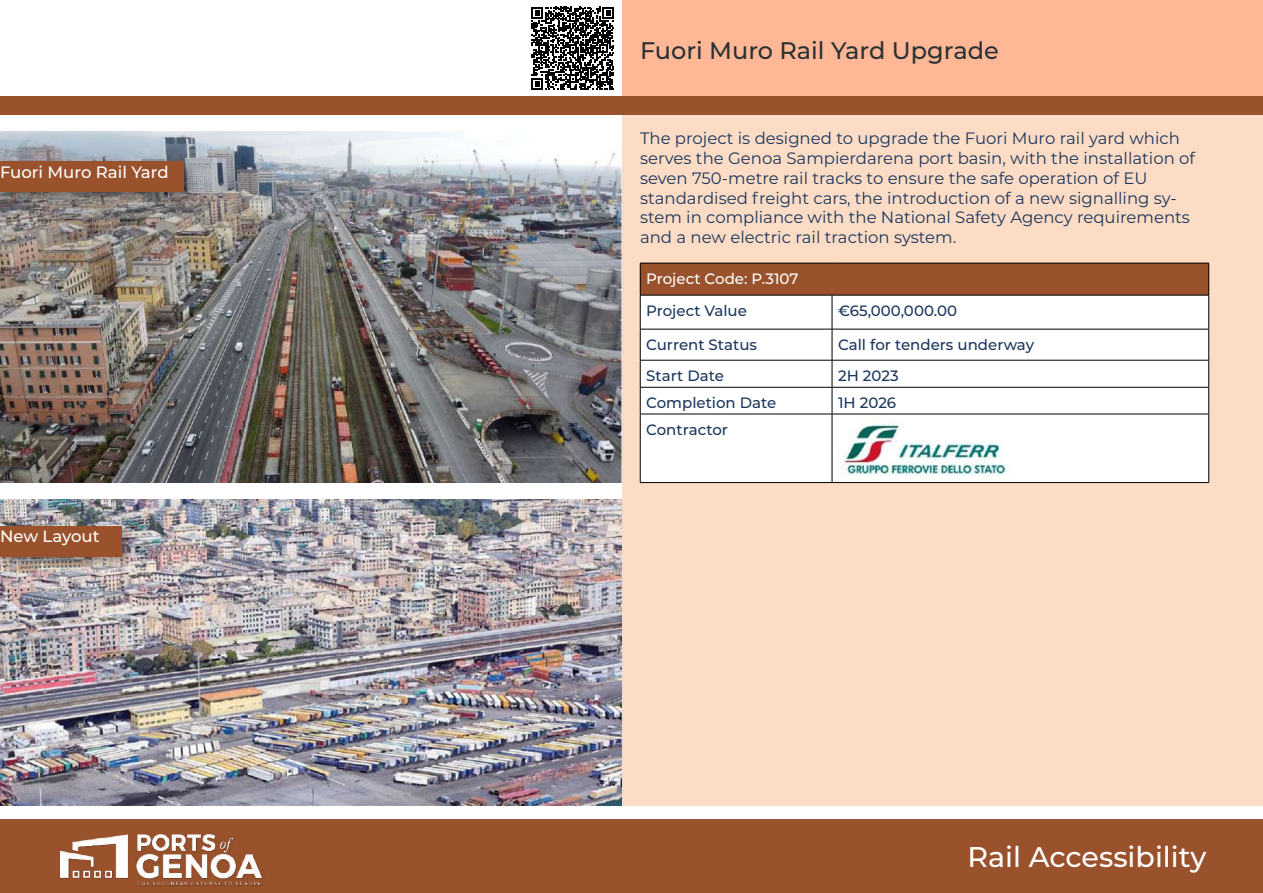
<style>
.page{position:relative;width:1263px;height:893px;background:#fff}
.page>*{position:absolute;margin:0;border:0;box-sizing:border-box;transform-origin:0 0}
.t1{font:500 28.5px "Montserrat";color:#fff}
.t2{font:500 24px "Montserrat";color:#293133}
.t3{font:16.5px/19.8px "Montserrat";color:#1b365c}
.t4{font:500 16.5px "Montserrat";color:#fff}
.t5{font:500 15px "Montserrat";color:#1b365c}
.t6{font:500 15px "Montserrat";color:#fff}
</style>
<div class="page">
<div style="left:0;top:820px;width:1263px;height:73px;background:#99522c"></div>
<div style="left:622px;top:105px;width:641px;height:701px;background:#fcdcc5"></div>
<div style="left:622px;top:0;width:641px;height:107px;background:#ffb796"></div>
<img style="left:54px;top:819px;width:223px;height:67px">
<div style="left:0;top:96px;width:1263px;height:18px;background:#99522c"></div>
<div style="left:640px;top:263px;width:569px;height:32px;background:#99522c"></div>
<div style="left:641px;top:296px;width:567px;height:186px;background:#fff"></div>
<hr style="left:640px;top:263px;width:192px;height:1px;background:#000">
<hr style="left:640px;top:263px;width:1px;height:32px;background:#000">
<hr style="left:832px;top:263px;width:377px;height:1px;background:#000">
<hr style="left:1208px;top:263px;width:1px;height:32px;background:#000">
<hr style="left:640px;top:295px;width:192px;height:1px;background:#000">
<hr style="left:640px;top:295px;width:1px;height:34px;background:#000">
<hr style="left:832px;top:295px;width:377px;height:1px;background:#000">
<hr style="left:832px;top:295px;width:1px;height:34px;background:#000">
<hr style="left:1208px;top:295px;width:1px;height:34px;background:#000">
<hr style="left:640px;top:329px;width:192px;height:1px;background:#000">
<hr style="left:640px;top:329px;width:1px;height:31px;background:#000">
<hr style="left:832px;top:329px;width:377px;height:1px;background:#000">
<hr style="left:832px;top:329px;width:1px;height:31px;background:#000">
<hr style="left:1208px;top:329px;width:1px;height:31px;background:#000">
<hr style="left:640px;top:360px;width:192px;height:1px;background:#000">
<hr style="left:832px;top:360px;width:377px;height:1px;background:#000">
<hr style="left:640px;top:387px;width:192px;height:1px;background:#000">
<svg style="left:640px;top:360px;width:1px;height:54px"></svg>
<hr style="left:832px;top:387px;width:377px;height:1px;background:#000">
<svg style="left:832px;top:360px;width:1px;height:54px"></svg>
<svg style="left:1208px;top:360px;width:1px;height:54px"></svg>
<hr style="left:640px;top:414px;width:192px;height:1px;background:#000">
<hr style="left:640px;top:414px;width:1px;height:68px;background:#000">
<hr style="left:832px;top:414px;width:377px;height:1px;background:#000">
<hr style="left:832px;top:414px;width:1px;height:68px;background:#000">
<hr style="left:1208px;top:414px;width:1px;height:68px;background:#000">
<hr style="left:640px;top:482px;width:192px;height:1px;background:#000">
<hr style="left:832px;top:482px;width:377px;height:1px;background:#000">
<img style="left:838px;top:418px;width:172px;height:58px">
<img style="left:0;top:132px;width:621px;height:351px">
<img style="left:0;top:499px;width:621px;height:307px">
<svg style="left:531px;top:7px;width:83px;height:83px"></svg>
<div style="left:0;top:157px;width:198px;height:50px;background:#000;opacity:.38"></div>
<div style="left:0;top:162px;width:183px;height:30px;background:#99522c"></div>
<div style="left:0;top:522px;width:137px;height:50px;background:#000;opacity:.38"></div>
<div style="left:0;top:526px;width:121px;height:31px;background:#99522c"></div>
<p class="t4" style="left:0;top:160px;width:170px">Fuori Muro Rail Yard</p>
<p class="t4" style="left:0;top:525px;width:101px">New Layout</p>
<h2 class="t2" style="left:640px;top:34px;width:360px">Fuori Muro Rail Yard Upgrade</h2>
<p class="t3" style="left:640px;top:128px;width:557px">The project is designed to upgrade the Fuori Muro rail yard which serves the Genoa Sampierdarena port basin, with the installation of seven 750-metre rail tracks to ensure the safe operation of EU standardised freight cars, the introduction of a new signalling sy&shy;stem in compliance with the National Safety Agency requirements and a new electric rail traction system.</p>
<p class="t6" style="left:646px;top:268px;width:154px">Project Code: P.3107</p>
<p class="t5" style="left:646px;top:300px;width:102px">Project Value</p>
<p class="t5" style="left:838px;top:300px;width:120px">€65,000,000.00</p>
<p class="t5" style="left:646px;top:334px;width:112px">Current Status</p>
<p class="t5" style="left:838px;top:334px;width:198px">Call for tenders underway</p>
<p class="t5" style="left:646px;top:365px;width:79px">Start Date</p>
<p class="t5" style="left:838px;top:365px;width:62px">2H 2023</p>
<p class="t5" style="left:646px;top:392px;width:132px">Completion Date</p>
<p class="t5" style="left:838px;top:392px;width:60px">1H 2026</p>
<p class="t5" style="left:646px;top:419px;width:83px">Contractor</p>
<h1 class="t1" style="left:967px;top:836px;width:240px">Rail Accessibility</h1>
</div>
